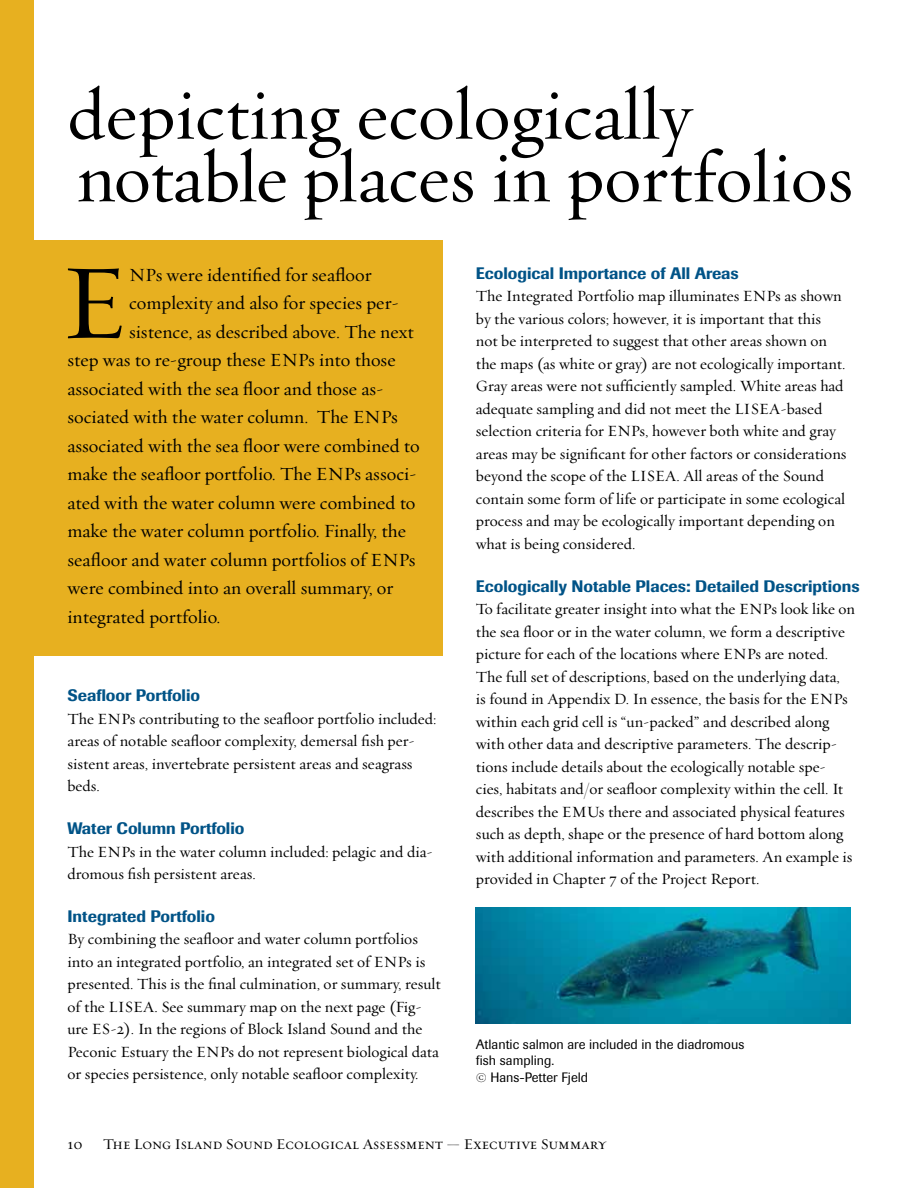
<style>
.page{position:relative;width:918px;height:1188px;background:#fff}
.page>*{position:absolute;margin:0;border:0;box-sizing:border-box;transform-origin:0 0}
.t1{font:106.65px "Oakleaf";color:#000}
.t2{font:72px/62.7px "Oakleaf";color:#000}
.t3{font:18.75px "Oakleaf";color:#000}
.t4{font:500 16.5px "Imago";color:#005387}
.t5{font:15.75px/22.5px "Oakleaf";color:#000}
.t6{font:15px "Oakleaf Small Caps Roman";color:#000}
.t7{font:13.5px/16.2px "Imago";color:#000}
.s1{font-family:"Oakleaf";font-size:15.75px}
</style>
<div class="page">
<div style="left:0;top:240px;width:442px;height:416px;background:#e7b020"></div>
<div style="left:0;top:0;width:34px;height:1188px;background:#e7b020"></div>
<img style="left:476px;top:907px;width:374px;height:116px">
<h2 class="t2" style="left:68px;top:81px;width:787px">depicting ecologically notable places in portfolios</h2>
<h1 class="t1" style="left:61px;top:235px;width:69px">E</h1>
<p class="t3" style="left:129px;top:263px;width:244px">NPs were identified for seafloor</p>
<p class="t3" style="left:129px;top:291px;width:271px">complexity and also for species per-</p>
<p class="t3" style="left:129px;top:320px;width:286px">sistence, as described above. The next</p>
<p class="t3" style="left:68px;top:348px;width:330px">step was to re-group these ENPs into those</p>
<p class="t3" style="left:68px;top:377px;width:318px">associated with the sea floor and those as-</p>
<p class="t3" style="left:68px;top:405px;width:332px">sociated with the water column. The ENPs</p>
<p class="t3" style="left:68px;top:434px;width:354px">associated with the sea floor were combined to</p>
<p class="t3" style="left:68px;top:462px;width:351px">make the seafloor portfolio. The ENPs associ-</p>
<p class="t3" style="left:68px;top:491px;width:350px">ated with the water column were combined to</p>
<p class="t3" style="left:68px;top:519px;width:340px">make the water column portfolio. Finally, the</p>
<p class="t3" style="left:68px;top:548px;width:350px">seafloor and water column portfolios of ENPs</p>
<p class="t3" style="left:68px;top:576px;width:327px">were combined into an overall summary, or</p>
<p class="t3" style="left:68px;top:605px;width:154px">integrated portfolio.</p>
<p class="t4" style="left:68px;top:686px;width:134px">Seafloor Portfolio</p>
<p class="t5" style="left:68px;top:707px;width:371px">The ENPs contributing to the seafloor portfolio included: areas of notable seafloor complexity, demersal fish per&shy;sistent areas, invertebrate persistent areas and seagrass beds.</p>
<p class="t4" style="left:68px;top:818px;width:179px">Water Column Portfolio</p>
<p class="t5" style="left:68px;top:840px;width:367px">The ENPs in the water column included: pelagic and dia&shy;dromous fish persistent areas.</p>
<p class="t4" style="left:68px;top:906px;width:149px">Integrated Portfolio</p>
<p class="t5" style="left:68px;top:928px;width:375px">By combining the seafloor and water column portfolios into an integrated portfolio, an integrated set of ENPs is presented. This is the final culmination, or summary, result of the LISEA. See summary map on the next page (Fig&shy;ure ES-2). In the regions of Block Island Sound and the Peconic Estuary the ENPs do not represent biological data or species persistence, only notable seafloor complexity.</p>
<p class="t4" style="left:476px;top:263px;width:264px">Ecological Importance of All Areas</p>
<p class="t5" style="left:476px;top:284px;width:372px">The Integrated Portfolio map illuminates ENPs as shown by the various colors; however, it is important that this not be interpreted to suggest that other areas shown on the maps (as white or gray) are not ecologically important.<br>Gray areas were not sufficiently sampled. White areas had adequate sampling and did not meet the LISEA-based selection criteria for ENPs, however both white and gray areas may be significant for other factors or considerations beyond the scope of the LISEA. All areas of the Sound contain some form of life or participate in some ecological process and may be ecologically important depending on what is being considered.</p>
<p class="t4" style="left:476px;top:576px;width:385px">Ecologically Notable Places: Detailed Descriptions</p>
<p class="t5" style="left:476px;top:597px;width:381px">To facilitate greater insight into what the ENPs look like on the sea floor or in the water column, we form a descriptive picture for each of the locations where ENPs are noted.<br>The full set of descriptions, based on the underlying data,<br>is found in Appendix D. In essence, the basis for the ENPs within each grid cell is “un-packed” and described along with other data and descriptive parameters. The descrip&shy;tions include details about the ecologically notable spe&shy;cies, habitats and/or seafloor complexity within the cell. It describes the EMUs there and associated physical features such as depth, shape or the presence of hard bottom along with additional information and parameters. An example is provided in Chapter 7 of the Project Report.</p>
<p class="t7" style="left:476px;top:1036px;width:270px">Atlantic salmon are included in the diadromous fish sampling.<br><span class="s1">©</span> Hans-Petter Fjeld</p>
<p class="t6" style="left:68px;top:1135px;width:17px">10</p>
<p class="t6" style="left:103px;top:1135px;width:505px">The Long Island Sound Ecological Assessment — Executive Summary</p>
</div>
